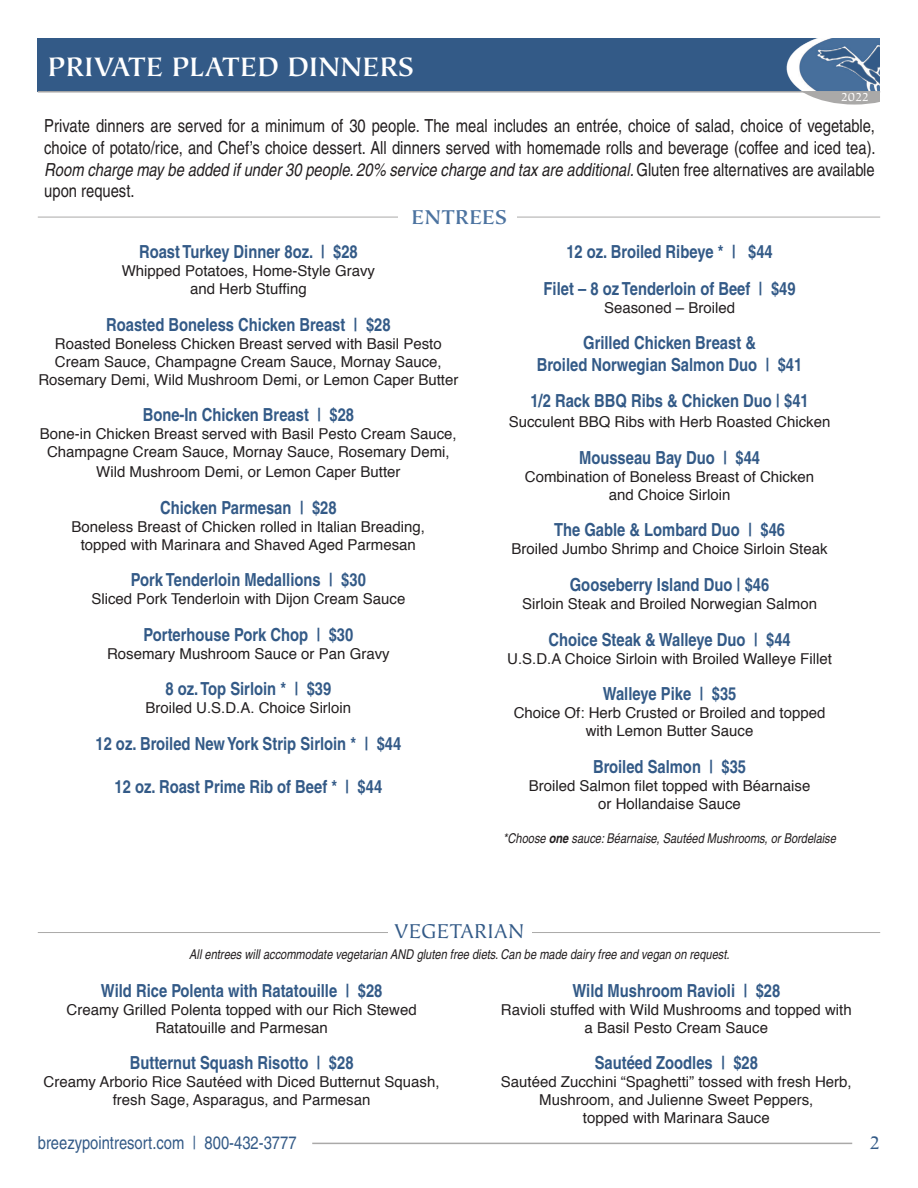
<style>
.page{position:relative;width:918px;height:1188px;background:#fff}
.page>*{position:absolute;margin:0;border:0;box-sizing:border-box;transform-origin:0 0}
.t1{font:700 30px "Tiepolo";color:#fff}
.t2{font:22.5px "Tiepolo";color:#335a87}
.t3{font:700 22.5px "Tiepolo";color:#4c73a0}
.t4{font:21px "Tiepolo";color:#335a87}
.t5{font:700 condensed 18px/36.6px "Helvetica";color:#335a87;text-align:center}
.t6{font:condensed 18px/21.6px "Helvetica";color:#231f20;text-align:justify}
.t7{font:condensed 18px "Helvetica";color:#335a87}
.t8{font:15px/18px "Helvetica";color:#231f20;text-align:center}
.t9{font:italic condensed 13.5px "Helvetica";color:#231f20}
.t10{font:13.5px "Tiepolo";color:#fff}
.s1{font-style:italic}
.s2{font-weight:700}
</style>
<div class="page">
<svg style="left:804px;top:93px;width:76px;height:12px"></svg>
<div style="left:38px;top:38px;width:842px;height:54px;background:#335a87"></div>
<img style="left:786px;top:38px;width:94px;height:53px">
<hr style="left:38px;top:91px;width:842px;height:2px;background:#aaa9a8">
<hr style="left:312px;top:1143px;width:540px;height:1px;background:#aaa9a8">
<hr style="left:38px;top:932px;width:842px;height:1px;background:#aaa9a8">
<div style="left:388px;top:922px;width:144px;height:26px;background:#fff"></div>
<hr style="left:38px;top:217px;width:842px;height:1px;background:#aaa9a8">
<div style="left:399px;top:204px;width:118px;height:26px;background:#fff"></div>
<h1 class="t1" style="left:48px;top:51px;width:367px">PRIVATE PLATED DINNERS</h1>
<p class="t10" style="left:841px;top:90px;width:30px">2022</p>
<p class="t6" style="left:44px;top:115px;width:833px">Private dinners are served for a minimum of 30 people. The meal includes an entrée, choice of salad, choice of vegetable, choice of potato/rice, and Chef’s choice dessert. All dinners served with homemade rolls and beverage (coffee and iced tea).<br><span class="s1">Room charge may be added if under 30 people. 20% service charge and tax are additional.</span> Gluten free alternatives are available upon request.</p>
<h2 class="t3" style="left:411px;top:205px;width:97px">ENTREES</h2>
<p class="t5" style="left:139px;top:233px;width:220px">Roast Turkey Dinner 8oz. | $28</p>
<p class="t8" style="left:122px;top:262px;width:255px">Whipped Potatoes, Home-Style Gravy and Herb Stuffing</p>
<p class="t5" style="left:106px;top:306px;width:286px">Roasted Boneless Chicken Breast | $28</p>
<p class="t8" style="left:38px;top:335px;width:422px">Roasted Boneless Chicken Breast served with Basil Pesto<br>Cream Sauce, Champagne Cream Sauce, Mornay Sauce,<br>Rosemary Demi, Wild Mushroom Demi, or Lemon Caper Butter</p>
<p class="t5" style="left:143px;top:396px;width:213px">Bone-In Chicken Breast | $28</p>
<p class="t8" style="left:40px;top:425px;width:418px">Bone-in Chicken Breast served with Basil Pesto Cream Sauce,<br>Champagne Cream Sauce, Mornay Sauce, Rosemary Demi,</p>
<p class="t8" style="left:96px;top:463px;width:306px">Wild Mushroom Demi, or Lemon Caper Butter</p>
<p class="t5" style="left:160px;top:489px;width:178px">Chicken Parmesan | $28</p>
<p class="t8" style="left:72px;top:518px;width:355px">Boneless Breast of Chicken rolled in Italian Breading, topped with Marinara and Shaved Aged Parmesan</p>
<p class="t5" style="left:131px;top:561px;width:237px">Pork Tenderloin Medallions | $30</p>
<p class="t8" style="left:91px;top:590px;width:316px">Sliced Pork Tenderloin with Dijon Cream Sauce</p>
<p class="t5" style="left:143px;top:616px;width:211px">Porterhouse Pork Chop | $30</p>
<p class="t8" style="left:107px;top:645px;width:284px">Rosemary Mushroom Sauce or Pan Gravy</p>
<p class="t5" style="left:165px;top:671px;width:167px">8 oz. Top Sirloin * | $39</p>
<p class="t8" style="left:145px;top:700px;width:207px">Broiled U.S.D.A. Choice Sirloin</p>
<p class="t5" style="left:95px;top:725px;width:307px">12 oz. Broiled New York Strip Sirloin * | $44</p>
<p class="t5" style="left:115px;top:768px;width:269px">12 oz. Roast Prime Rib of Beef * | $44</p>
<p class="t5" style="left:544px;top:233px;width:254px">12 oz. Broiled Ribeye * | $44<br>Filet – 8 oz Tenderloin of Beef | $49</p>
<p class="t8" style="left:604px;top:299px;width:132px">Seasoned – Broiled</p>
<p class="t5" style="left:537px;top:332px;width:267px;line-height:21.6px">Grilled Chicken Breast &amp;<br>Broiled Norwegian Salmon Duo | $41</p>
<p class="t5" style="left:530px;top:383px;width:280px">1/2 Rack BBQ Ribs &amp; Chicken Duo | $41</p>
<p class="t8" style="left:509px;top:413px;width:323px">Succulent BBQ Ribs with Herb Roasted Chicken</p>
<p class="t5" style="left:579px;top:439px;width:183px">Mousseau Bay Duo | $44</p>
<p class="t8" style="left:525px;top:468px;width:291px">Combination of Boneless Breast of Chicken and Choice Sirloin</p>
<p class="t5" style="left:554px;top:512px;width:232px">The Gable &amp; Lombard Duo | $46</p>
<p class="t8" style="left:512px;top:541px;width:317px">Broiled Jumbo Shrimp and Choice Sirloin Steak</p>
<p class="t5" style="left:570px;top:566px;width:201px">Gooseberry Island Duo | $46</p>
<p class="t8" style="left:522px;top:595px;width:297px">Sirloin Steak and Broiled Norwegian Salmon</p>
<p class="t5" style="left:548px;top:621px;width:244px">Choice Steak &amp; Walleye Duo | $44</p>
<p class="t8" style="left:507px;top:650px;width:326px">U.S.D.A Choice Sirloin with Broiled Walleye Fillet</p>
<p class="t5" style="left:603px;top:675px;width:135px">Walleye Pike | $35</p>
<p class="t8" style="left:514px;top:704px;width:313px">Choice Of: Herb Crusted or Broiled and topped with Lemon Butter Sauce</p>
<p class="t5" style="left:593px;top:748px;width:155px">Broiled Salmon | $35</p>
<p class="t8" style="left:529px;top:777px;width:283px">Broiled Salmon filet topped with Béarnaise or Hollandaise Sauce</p>
<p class="t9" style="left:503px;top:830px;width:334px">*Choose <span class="s2">one</span> sauce: Béarnaise, Sautéed Mushrooms, or Bordelaise</p>
<h2 class="t2" style="left:394px;top:919px;width:132px">VEGETARIAN</h2>
<p class="t9" style="left:189px;top:947px;width:542px">All entrees will accommodate vegetarian AND gluten free diets. Can be made dairy free and vegan on request.</p>
<p class="t5" style="left:101px;top:972px;width:283px">Wild Rice Polenta with Ratatouille | $28</p>
<p class="t8" style="left:67px;top:1001px;width:352px">Creamy Grilled Polenta topped with our Rich Stewed<br>Ratatouille and Parmesan</p>
<p class="t5" style="left:130px;top:1044px;width:225px">Butternut Squash Risotto | $28</p>
<p class="t8" style="left:44px;top:1073px;width:398px">Creamy Arborio Rice Sautéed with Diced Butternut Squash, fresh Sage, Asparagus, and Parmesan</p>
<p class="t7" style="left:38px;top:1132px;width:260px">breezypointresort.com | 800-432-3777</p>
<p class="t5" style="left:572px;top:972px;width:209px">Wild Mushroom Ravioli | $28</p>
<p class="t8" style="left:501px;top:1001px;width:352px">Ravioli stuffed with Wild Mushrooms and topped with a Basil Pesto Cream Sauce</p>
<p class="t5" style="left:595px;top:1044px;width:165px">Sautéed Zoodles | $28</p>
<p class="t8" style="left:501px;top:1073px;width:352px">Sautéed Zucchini “Spaghetti” tossed with fresh Herb,<br>Mushroom, and Julienne Sweet Peppers,<br>topped with Marinara Sauce</p>
<h3 class="t4" style="left:869px;top:1131px;width:13px">2</h3>
</div>
